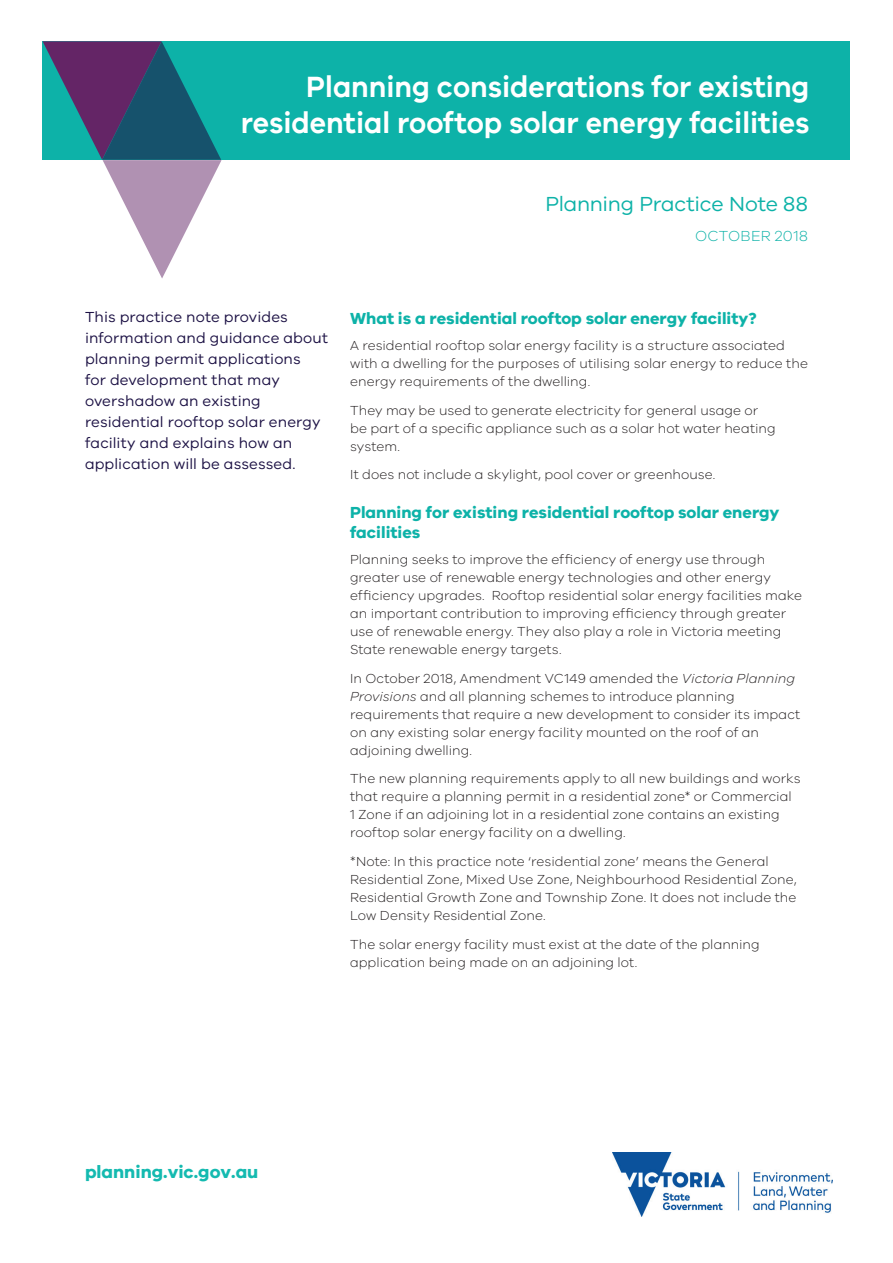
<style>
.page{position:relative;width:893px;height:1263px;background:#fff}
.page>*{position:absolute;margin:0;border:0;box-sizing:border-box;transform-origin:0 0}
.Document_title{font:600 30.15px/36px "VIC";color:#fff;text-align:right;scale:.94 1}
.Practice_Note_Title{font:21px "VIC";letter-spacing:-.01em;color:#0db2a8}
.t1{font:700 18px "VIC";color:#14bab0}
.Heading_1{font:700 16.5px/19.5px "VIC";color:#0db2a8}
.Intro{font:15px/21px "VIC";letter-spacing:.01em;color:#1d1245}
.Publishing_date{font:300 15px "VIC";letter-spacing:.02em;color:#0db2a8}
.Body_text{font:300 13.5px/18px "VIC";letter-spacing:.005em;color:#231f20}
.s1{font-style:italic}
</style>
<div class="page">
<div style="left:43px;top:41px;width:807px;height:119px;background:#0db2a8"></div>
<img style="left:613px;top:1152px;width:220px;height:64px">
<svg style="left:43px;top:41px;width:179px;height:238px"></svg>
<p class="Document_title" style="left:241px;top:68px;width:607px">Planning considerations for existing residential rooftop solar energy facilities</p>
<p class="Practice_Note_Title" style="left:545px;top:192px;width:264px">Planning Practice Note 88</p>
<p class="Publishing_date" style="left:695px;top:227px;width:114px">OCTOBER 2018</p>
<p class="Intro" style="left:85px;top:306px;width:245px">This practice note provides information and guidance about planning permit applications<br>for development that may overshadow an existing residential rooftop solar energy facility and explains how an application will be assessed.</p>
<p class="Heading_1" style="left:350px;top:308px;width:408px">What is a residential rooftop solar energy facility?</p>
<p class="Body_text" style="left:350px;top:336px;width:459px">A residential rooftop solar energy facility is a structure associated with a dwelling for the purposes of utilising solar energy to reduce the energy requirements of the dwelling.</p>
<p class="Body_text" style="left:350px;top:401px;width:427px">They may be used to generate electricity for general usage or be part of a specific appliance such as a solar hot water heating system.</p>
<p class="Body_text" style="left:350px;top:465px;width:367px">It does not include a skylight, pool cover or greenhouse.</p>
<p class="Heading_1" style="left:350px;top:502px;width:431px">Planning for existing residential rooftop solar energy facilities</p>
<p class="Body_text" style="left:350px;top:550px;width:453px">Planning seeks to improve the efficiency of energy use through greater use of renewable energy technologies and other energy efficiency upgrades. Rooftop residential solar energy facilities make an important contribution to improving efficiency through greater use of renewable energy. They also play a role in Victoria meeting State renewable energy targets.</p>
<p class="Body_text" style="left:350px;top:669px;width:452px">In October 2018, Amendment VC149 amended the <span class="s1">Victoria Planning Provisions</span> and all planning schemes to introduce planning requirements that require a new development to consider its impact on any existing solar energy facility mounted on the roof of an adjoining dwelling.</p>
<p class="Body_text" style="left:350px;top:769px;width:452px">The new planning requirements apply to all new buildings and works that require a planning permit in a residential zone* or Commercial<br>1 Zone if an adjoining lot in a residential zone contains an existing rooftop solar energy facility on a dwelling.</p>
<p class="Body_text" style="left:350px;top:852px;width:448px">*Note: In this practice note ‘residential zone’ means the General Residential Zone, Mixed Use Zone, Neighbourhood Residential Zone, Residential Growth Zone and Township Zone. It does not include the Low Density Residential Zone.</p>
<p class="Body_text" style="left:350px;top:935px;width:411px">The solar energy facility must exist at the date of the planning application being made on an adjoining lot.</p>
<h3 class="t1" style="left:85px;top:1160px;width:175px">planning.vic.gov.au</h3>
</div>
